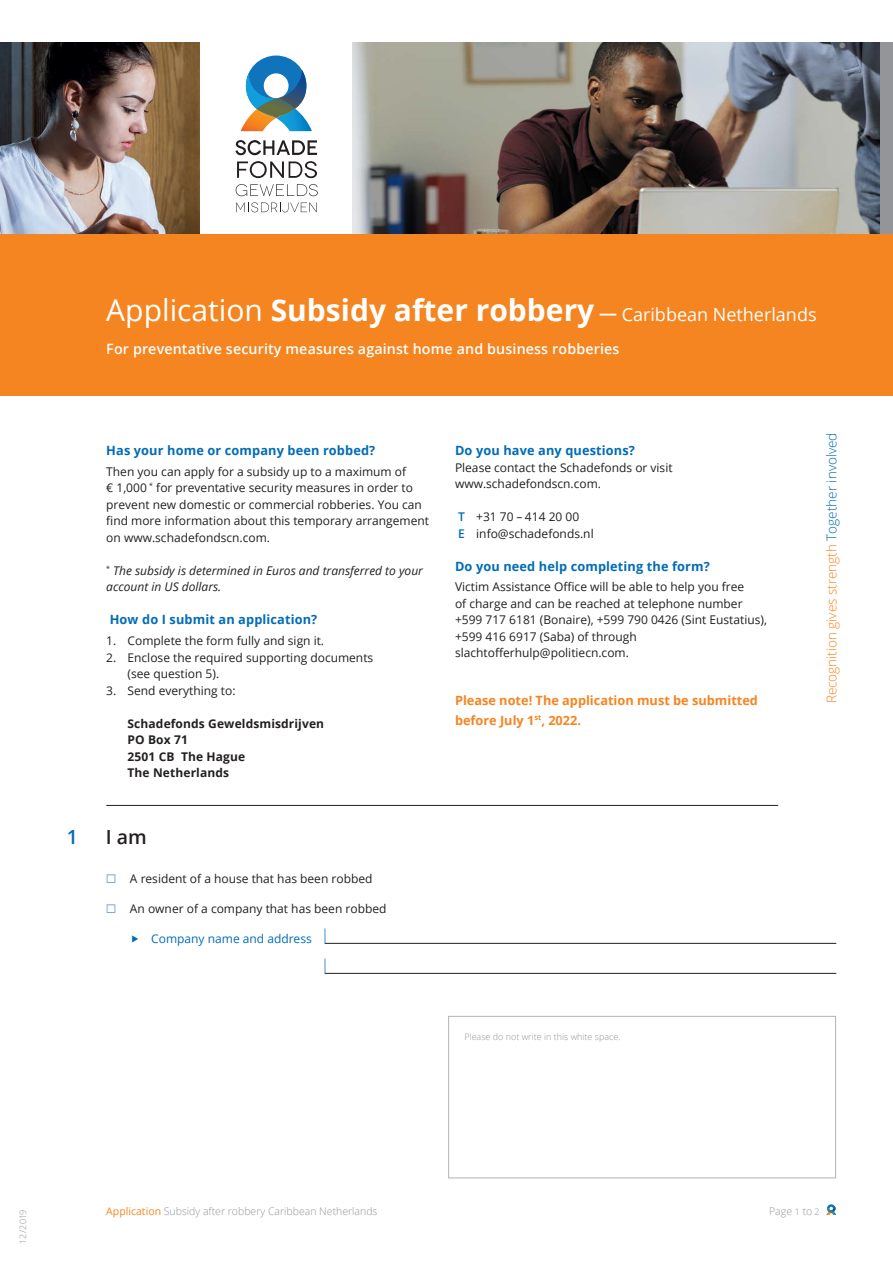
<style>
.page{position:relative;width:893px;height:1263px;background:#fff}
.page>*{position:absolute;margin:0;border:0;box-sizing:border-box;transform-origin:0 0}
.t1{font:600 19.5px "Open Sans";color:#231f20}
.t2{font:600 19.5px "Open Sans";color:#006cb7}
.t3{font:18px "Open Sans";color:#fff}
.t4{font:300 condensed 15px "Open Sans";color:#006cb7}
.t5{font:600 14.25px "Open Sans";letter-spacing:.01em;color:#fff}
.t6{font:300 13.5px "Open Sans";color:#f58520}
.t7{font:700 12.75px "Open Sans";letter-spacing:.01em;color:#006cb7}
.t8{font:700 12.75px/19.5px "Open Sans";color:#f58520}
.t9{font:12px/16.5px "Open Sans";color:#231f20}
.t10{font:italic 12px/16.5px "Open Sans";color:#231f20}
.t11{font:700 12px/16.5px "Open Sans";letter-spacing:.01em;color:#231f20}
.t12{font:12px "Open Sans";color:#006cb7}
.t13{font:300 10.5px "Open Sans";color:#939598}
.t14{font:300 9px "Open Sans";color:#939598}
.s1{font-size:30px}
.s2{font-weight:700;font-size:30px}
.s3{font-weight:700;font-size:16.2px}
.s4{color:#7da3d5}
.s5{font-weight:600;color:#006cb7}
.s6{color:#006cb7}
.s7{font-weight:400;color:#f58520}
.s8{font-size:9px}
</style>
<div class="page">
<div style="left:0;top:234px;width:893px;height:161px;background:#f58520"></div>
<img style="left:353px;top:43px;width:527px;height:191px">
<img style="left:0;top:43px;width:200px;height:191px">
<div style="left:880px;top:43px;width:13px;height:191px;background:#939598"></div>
<svg style="left:235px;top:140px;width:82px;height:15px"></svg>
<svg style="left:237px;top:161px;width:80px;height:17px"></svg>
<svg style="left:236px;top:184px;width:82px;height:12px"></svg>
<svg style="left:236px;top:202px;width:81px;height:10px"></svg>
<svg style="left:241px;top:56px;width:71px;height:75px"></svg>
<hr style="left:106px;top:805px;width:672px;height:1px;background:#231f20">
<hr style="left:325px;top:943px;width:511px;height:1px;background:#231f20">
<hr style="left:325px;top:973px;width:511px;height:1px;background:#231f20">
<svg style="left:826px;top:1204px;width:10px;height:11px"></svg>
<div style="left:448px;top:1016px;width:388px;height:162px;border:1px solid #b2b3b7"></div>
<h2 class="t3" style="left:106px;top:302px;width:712px"><span class="s1">Application</span> <span class="s2">Subsidy after robbery</span> <span class="s3">—</span> Caribbean Netherlands</h2>
<p class="t5" style="left:106px;top:339px;width:515px">For preventative security measures against home and business robberies</p>
<p class="t7" style="left:106px;top:442px;width:270px">Has your home or company been robbed?</p>
<p class="t9" style="left:106px;top:463px;width:324px">Then you can apply for a subsidy up to a maximum of<br>€ 1,000 <sup>*</sup> for preventative security measures in order to prevent new domestic or commercial robberies. You can find more information about this temporary arrangement on www.schadefondscn.com.</p>
<p class="t10" style="left:106px;top:562px;width:318px"><sup>*</sup> The subsidy is determined in Euros and transferred to your account in US dollars.</p>
<p class="t7" style="left:110px;top:611px;width:209px">How do I submit an application?</p>
<p class="t9" style="left:106px;top:632px;width:219px">1. Complete the form fully and sign it.</p>
<p class="t9" style="left:128px;top:649px;width:247px;text-indent:-21px">2. Enclose the required supporting documents (see question 5).</p>
<p class="t9" style="left:106px;top:682px;width:131px">3. Send everything to:</p>
<p class="t11" style="left:128px;top:715px;width:198px">Schadefonds Geweldsmisdrijven<br>PO Box 71<br>2501 CB The Hague<br>The Netherlands</p>
<h1 class="t2" style="left:67px;top:824px;width:13px">1</h1>
<h1 class="t1" style="left:106px;top:824px;width:42px">I am</h1>
<p class="t9" style="left:106px;top:870px;width:268px"><span class="s4">◻</span> A resident of a house that has been robbed</p>
<p class="t9" style="left:106px;top:900px;width:282px"><span class="s4">◻</span> An owner of a company that has been robbed</p>
<p class="t12" style="left:151px;top:930px;width:178px">Company name and address <sup>|</sup></p>
<p class="t4" style="left:322px;top:954px;width:7px">|</p>
<p class="t7" style="left:455px;top:442px;width:181px">Do you have any questions?</p>
<p class="t9" style="left:455px;top:459px;width:219px">Please contact the Schadefonds or visit www.schadefondscn.com.</p>
<p class="t9" style="left:458px;top:508px;width:137px"><span class="s5">T</span> +31 70 – 414 20 00<br><span class="s5">E</span> info@schadefonds.nl</p>
<p class="t7" style="left:455px;top:557px;width:256px">Do you need help completing the form?</p>
<p class="t9" style="left:455px;top:578px;width:314px">Victim Assistance Office will be able to help you free<br>of charge and can be reached at telephone number +599 717 6181 (Bonaire), +599 790 0426 (Sint Eustatius), +599 416 6917 (Saba) of through slachtofferhulp@politiecn.com.</p>
<p class="t8" style="left:455px;top:690px;width:304px">Please note! The application must be submitted before July 1<sup>st</sup>, 2022.</p>
<p class="t14" style="left:464px;top:1031px;width:158px">Please do not write in this white space.</p>
<p class="t6" style="left:822px;top:703px;width:272px;rotate:-90deg">Recognition gives strength <span class="s6">Together involved</span></p>
<p class="t14" style="left:17px;top:1244px;width:36px;rotate:-90deg">12/2019</p>
<p class="t13" style="left:106px;top:1204px;width:273px"><span class="s7">Application</span> Subsidy after robbery Caribbean Netherlands</p>
<p class="t13" style="left:769px;top:1204px;width:52px">Page <span class="s8">1</span> to <span class="s8">2</span></p>
</div>
